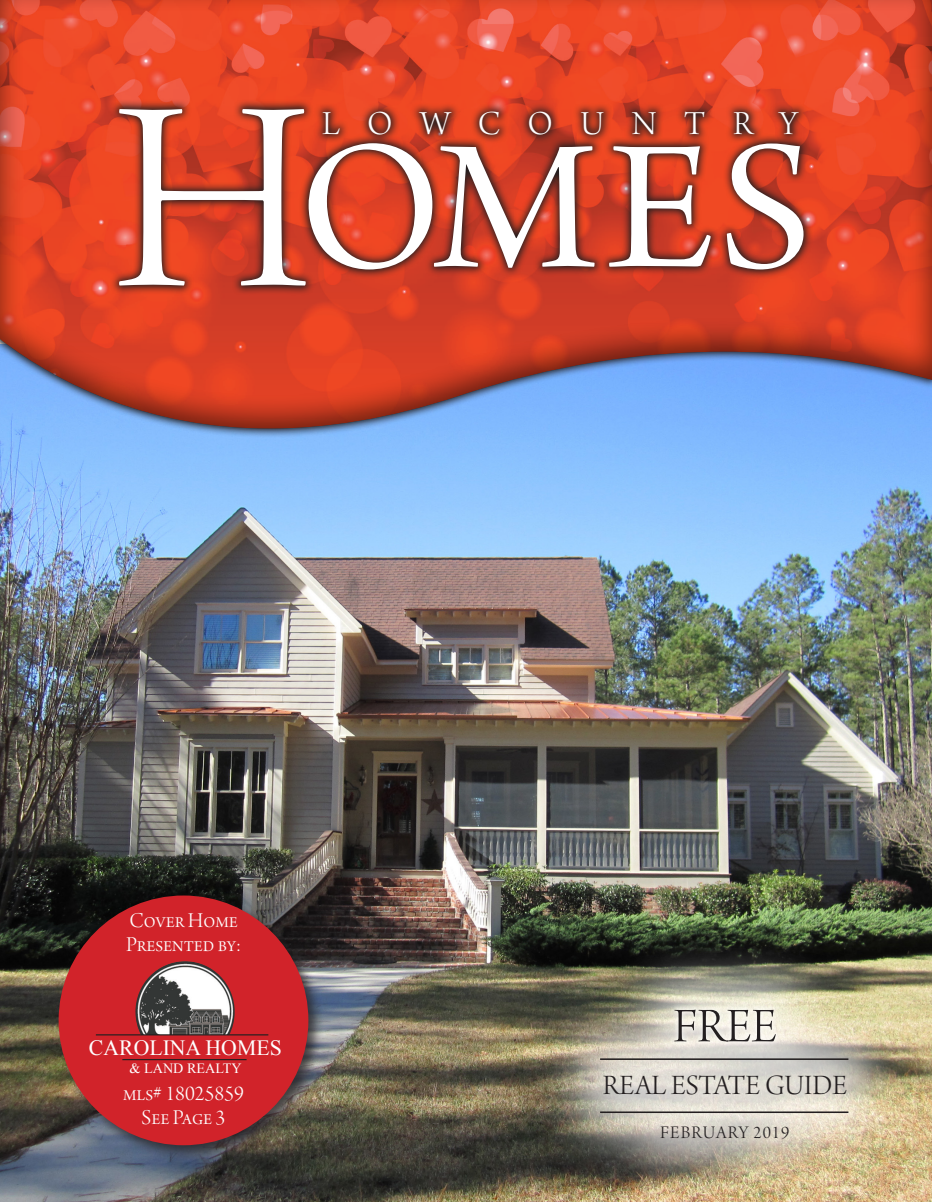
<style>
.page{position:relative;width:932px;height:1202px;background:#fff}
.page>*{position:absolute;margin:0;border:0;box-sizing:border-box;transform-origin:0 0}
.t1{font:273.75px "Arno Pro Light Display";color:#fff}
.t2{font:51px "Arno Pro Light Display";color:#231f20}
.t3{font:35.55px "Arno Pro Light Display";letter-spacing:.78em;color:#fff}
.t4{font:29.55px "Arno Pro Light Display";color:#231f20}
.t5{font:22.35px "Arno Pro Light Display";color:#fff}
.t6{font:21.75px "Times New Roman";color:#fff}
.t7{font:18.75px "Arno Pro Light Display";letter-spacing:.05em;color:#231f20}
.t8{font:14.25px "Times New Roman";color:#fff}
.s1{font-size:285px}
</style>
<div class="page">
<img style="left:0;top:477px;width:932px;height:725px">
<div style="left:0;top:0;width:932px;height:477px;background:#231f20;opacity:.63"></div>
<svg style="left:110px;top:99px;width:703px;height:197px;background:#aa3823"></svg>
<div style="left:537px;top:937px;width:374px;height:265px;background:#fff;opacity:.75"></div>
<hr style="left:600px;top:1058px;width:248px;height:2px;background:#231f20">
<hr style="left:600px;top:1111px;width:248px;height:2px;background:#231f20">
<div style="left:668px;top:1002px;width:114px;height:45px;background:#fff;opacity:.75"></div>
<div style="left:55px;top:892px;width:270px;height:270px;background:#231f20;opacity:.75"></div>
<div style="left:59px;top:895px;width:249px;height:250px;background:#d1232a;border-radius:50%"></div>
<img style="left:135px;top:961px;width:100px;height:73px">
<hr style="left:122px;top:1059px;width:124px;height:1px;background:#231f20">
<hr style="left:96px;top:1034px;width:172px;height:1px;background:#231f20">
<p class="t1" style="left:113px;top:36px;width:700px"><span class="s1">H</span>omes</p>
<p class="t3" style="left:322px;top:104px;width:477px">LOWCOUNTRY</p>
<p class="t5" style="left:129px;top:908px;width:110px">Cover Home</p>
<p class="t5" style="left:126px;top:932px;width:116px">Presented by:</p>
<p class="t6" style="left:89px;top:1033px;width:194px">CAROLINA HOMES</p>
<p class="t8" style="left:129px;top:1058px;width:114px">&amp; LAND REALTY</p>
<p class="t5" style="left:123px;top:1081px;width:122px">mls# 18025859</p>
<p class="t5" style="left:142px;top:1105px;width:85px">See Page 3</p>
<p class="t2" style="left:673px;top:998px;width:105px">FREE</p>
<p class="t4" style="left:603px;top:1069px;width:246px">REAL ESTATE GUIDE</p>
<p class="t7" style="left:660px;top:1122px;width:131px">FEBRUARY 2019</p>
</div>
